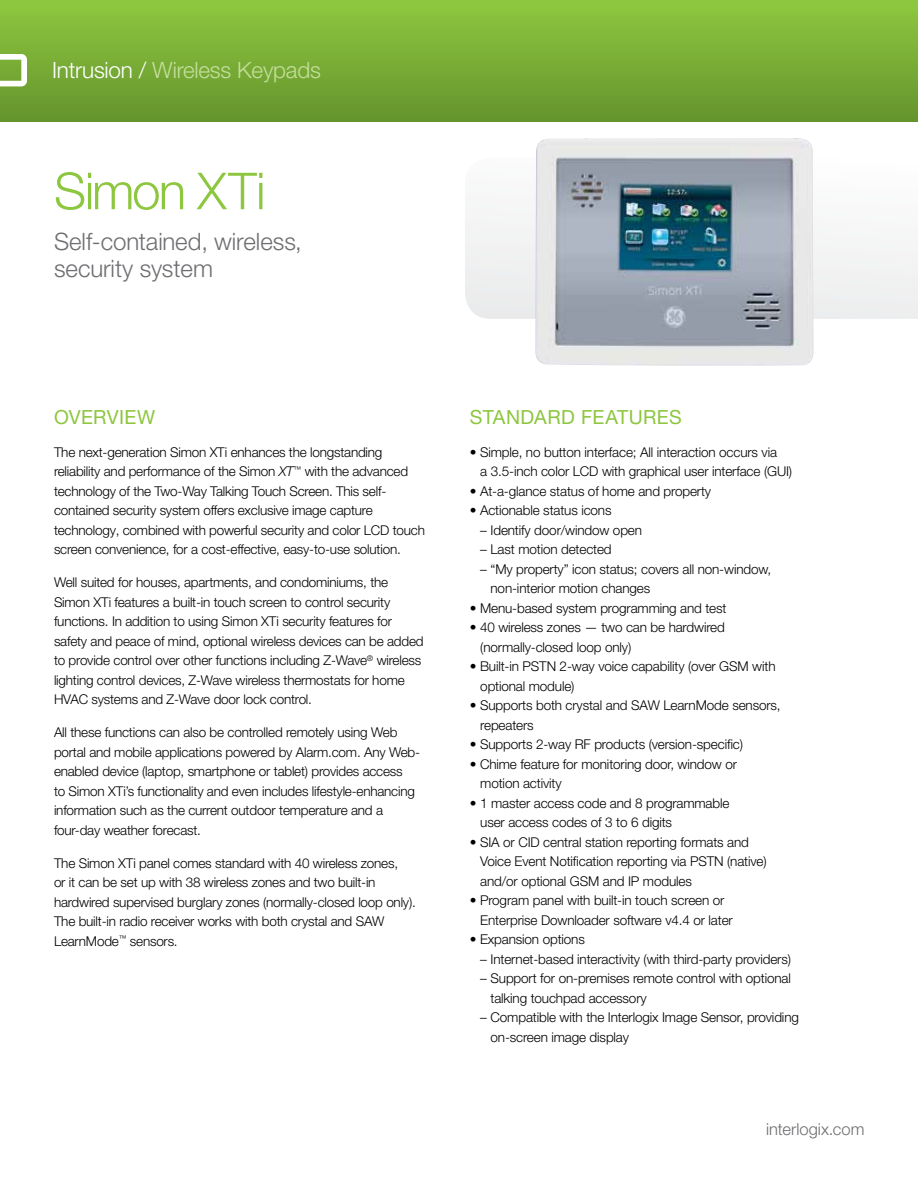
<style>
.page{position:relative;width:918px;height:1188px;background:#fff}
.page>*{position:absolute;margin:0;border:0;box-sizing:border-box;transform-origin:0 0}
.t1{font:300 51px "Helvetica Neue LT Pro";letter-spacing:-.03em;color:#8dc63f}
.t2{font:300 24px/27px "Helvetica Neue LT Pro";color:#6d6e71}
.t3{font:300 22.5px "Helvetica Neue LT Pro";letter-spacing:-.01em;color:#c4df9b}
.t4{font:19.5px "Helvetica Neue LT Pro";letter-spacing:.02em;color:#8dc63f}
.t5{font:300 16.5px "Helvetica Neue LT Std";color:#6d6e71}
.t6{font:300 13.5px/19.5px "Helvetica Neue LT Pro";letter-spacing:-.015em;color:#000}
.s1{color:#fff}
.s2{font-style:italic}
</style>
<div class="page">
<div style="left:465px;top:188px;width:453px;height:131px;background:#f2f3f3"></div>
<div style="left:0;top:0;width:918px;height:122px;background:linear-gradient(to bottom,#8fc840,#65942d)"></div>
<svg style="left:0;top:54px;width:27px;height:32px"></svg>
<hr style="left:0;top:0;width:1px;height:34px;background:#88c03d">
<img style="left:536px;top:138px;width:278px;height:228px">
<h3 class="t3" style="left:52px;top:57px;width:270px"><span class="s1">Intrusion /</span> Wireless Keypads</h3>
<h1 class="t1" style="left:54px;top:160px;width:213px">Simon XTi</h1>
<h2 class="t2" style="left:54px;top:227px;width:249px">Self-contained, wireless, security system</h2>
<h3 class="t4" style="left:54px;top:405px;width:103px">OVERVIEW</h3>
<p class="t6" style="left:54px;top:442px;width:373px">The next-generation Simon XTi enhances the longstanding reliability and performance of the Simon <span class="s2">XT</span><sup>™</sup> with the advanced technology of the Two-Way Talking Touch Screen. This self&shy;contained security system offers exclusive image capture technology, combined with powerful security and color LCD touch screen convenience, for a cost-effective, easy-to-use solution.</p>
<p class="t6" style="left:54px;top:572px;width:371px">Well suited for houses, apartments, and condominiums, the Simon XTi features a built-in touch screen to control security functions. In addition to using Simon XTi security features for safety and peace of mind, optional wireless devices can be added to provide control over other functions including Z-Wave<sup>®</sup> wireless lighting control devices, Z-Wave wireless thermostats for home HVAC systems and Z-Wave door lock control.</p>
<p class="t6" style="left:54px;top:722px;width:368px">All these functions can also be controlled remotely using Web portal and mobile applications powered by Alarm.com. Any Web&shy;enabled device (laptop, smartphone or tablet) provides access<br>to Simon XTi’s functionality and even includes lifestyle-enhancing information such as the current outdoor temperature and a four-day weather forecast.</p>
<p class="t6" style="left:54px;top:853px;width:363px">The Simon XTi panel comes standard with 40 wireless zones,<br>or it can be set up with 38 wireless zones and two built-in hardwired supervised burglary zones (normally-closed loop only).<br>The built-in radio receiver works with both crystal and SAW LearnMode<sup>™</sup> sensors.</p>
<h3 class="t4" style="left:470px;top:405px;width:213px">STANDARD FEATURES</h3>
<p class="t6" style="left:480px;top:442px;width:313px;text-indent:-11px">• Simple, no button interface; All interaction occurs via<br>a 3.5-inch color LCD with graphical user interface (GUI)</p>
<p class="t6" style="left:470px;top:481px;width:243px">• At-a-glance status of home and property</p>
<p class="t6" style="left:470px;top:500px;width:143px">• Actionable status icons</p>
<p class="t6" style="left:480px;top:520px;width:163px">– Identify door/window open</p>
<p class="t6" style="left:480px;top:539px;width:133px">– Last motion detected</p>
<p class="t6" style="left:491px;top:559px;width:282px;text-indent:-10px">– “My property” icon status; covers all non-window, non-interior motion changes</p>
<p class="t6" style="left:470px;top:598px;width:258px">• Menu-based system programming and test</p>
<p class="t6" style="left:480px;top:617px;width:246px;text-indent:-11px">• 40 wireless zones — two can be hardwired (normally-closed loop only)</p>
<p class="t6" style="left:480px;top:656px;width:297px;text-indent:-11px">• Built-in PSTN 2-way voice capability (over GSM with optional module)</p>
<p class="t6" style="left:480px;top:695px;width:302px;text-indent:-11px">• Supports both crystal and SAW LearnMode sensors, repeaters</p>
<p class="t6" style="left:470px;top:734px;width:275px">• Supports 2-way RF products (version-specific)</p>
<p class="t6" style="left:480px;top:754px;width:258px;text-indent:-11px">• Chime feature for monitoring door, window or motion activity</p>
<p class="t6" style="left:480px;top:793px;width:251px;text-indent:-11px">• 1 master access code and 8 programmable user access codes of 3 to 6 digits</p>
<p class="t6" style="left:480px;top:832px;width:288px;text-indent:-11px">• SIA or CID central station reporting formats and<br>Voice Event Notification reporting via PSTN (native) and/or optional GSM and IP modules</p>
<p class="t6" style="left:480px;top:890px;width:254px;text-indent:-11px">• Program panel with built-in touch screen or<br>Enterprise Downloader software v4.4 or later</p>
<p class="t6" style="left:470px;top:929px;width:117px">• Expansion options</p>
<p class="t6" style="left:480px;top:949px;width:312px">– Internet-based interactivity (with third-party providers)</p>
<p class="t6" style="left:491px;top:968px;width:302px;text-indent:-10px">– Support for on-premises remote control with optional talking touchpad accessory</p>
<p class="t6" style="left:491px;top:1007px;width:310px;text-indent:-10px">– Compatible with the Interlogix Image Sensor, providing on-screen image display</p>
<p class="t5" style="left:766px;top:1119px;width:100px">interlogix.com</p>
</div>
